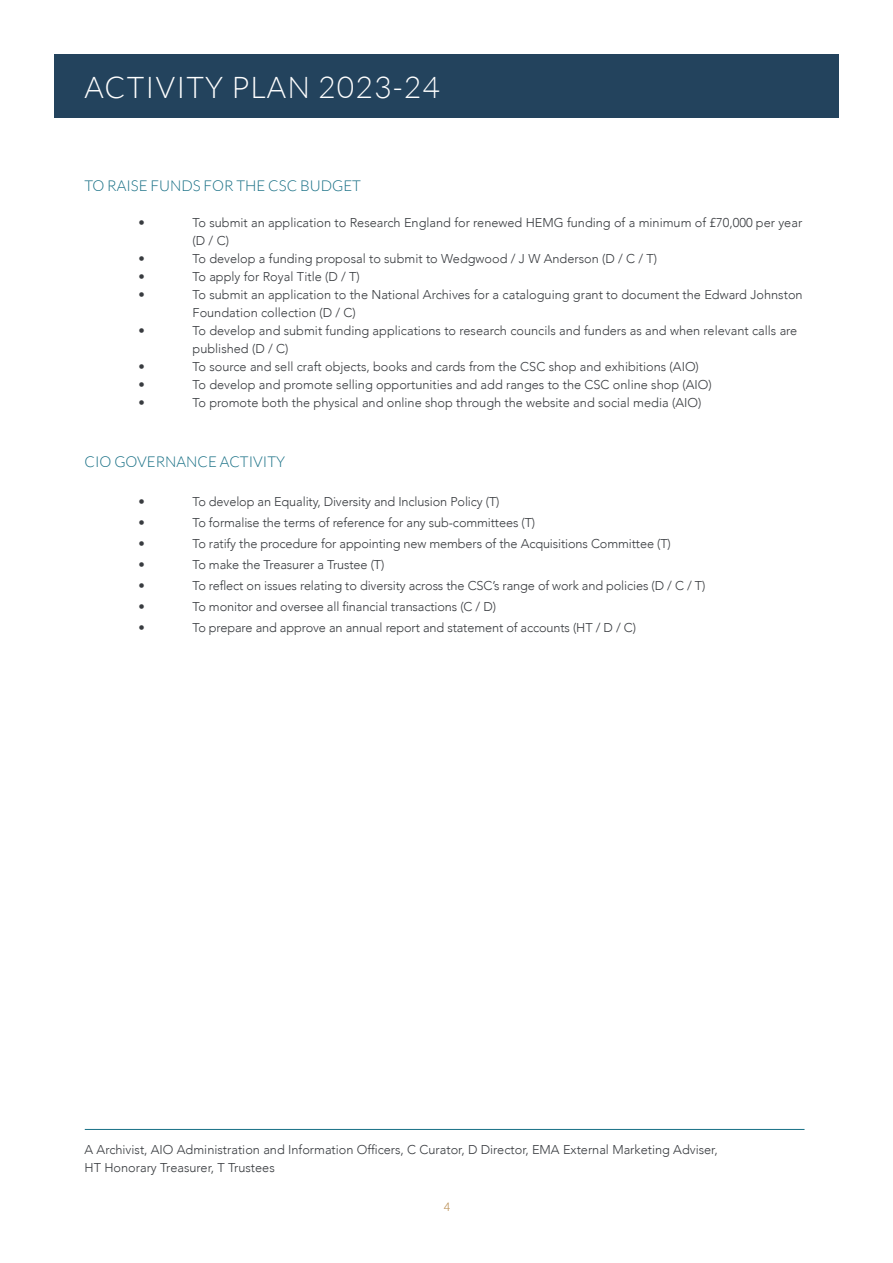
<style>
.page{position:relative;width:893px;height:1263px;background:#fff}
.page>*{position:absolute;margin:0;border:0;box-sizing:border-box;transform-origin:0 0}
.t1{font:300 30px "Lato";letter-spacing:.04em;color:#fff}
.t2{font:300 15px "Lato";color:#176f85}
.t3{font:300 12.75px/18px "Avenir";color:#383b3f}
.t4{font:300 12px "Helvetica Neue";color:#bb9056}
</style>
<div class="page">
<div style="left:54px;top:54px;width:785px;height:64px;background:#23435d"></div>
<hr style="left:85px;top:1129px;width:719px;height:1px;background:#176f85">
<p class="t1" style="left:85px;top:72px;width:357px">ACTIVITY PLAN 2023-24</p>
<p class="t2" style="left:85px;top:177px;width:278px">TO RAISE FUNDS FOR THE CSC BUDGET</p>
<p class="t3" style="left:139px;top:213px;width:8px">•</p>
<p class="t3" style="left:193px;top:213px;width:611px">To submit an application to Research England for renewed HEMG funding of a minimum of £70,000 per year (D / C)</p>
<p class="t3" style="left:139px;top:249px;width:8px">•</p>
<p class="t3" style="left:193px;top:249px;width:466px">To develop a funding proposal to submit to Wedgwood / J W Anderson (D / C / T)</p>
<p class="t3" style="left:139px;top:267px;width:8px">•</p>
<p class="t3" style="left:193px;top:267px;width:169px">To apply for Royal Title (D / T)</p>
<p class="t3" style="left:139px;top:285px;width:8px">•</p>
<p class="t3" style="left:193px;top:285px;width:612px">To submit an application to the National Archives for a cataloguing grant to document the Edward Johnston<br>Foundation collection (D / C)</p>
<p class="t3" style="left:139px;top:321px;width:8px">•</p>
<p class="t3" style="left:193px;top:321px;width:606px">To develop and submit funding applications to research councils and funders as and when relevant calls are published (D / C)</p>
<p class="t3" style="left:139px;top:357px;width:8px">•</p>
<p class="t3" style="left:193px;top:357px;width:508px">To source and sell craft objects, books and cards from the CSC shop and exhibitions (AIO)</p>
<p class="t3" style="left:139px;top:375px;width:8px">•</p>
<p class="t3" style="left:193px;top:375px;width:521px">To develop and promote selling opportunities and add ranges to the CSC online shop (AIO)</p>
<p class="t3" style="left:139px;top:393px;width:8px">•</p>
<p class="t3" style="left:193px;top:393px;width:510px">To promote both the physical and online shop through the website and social media (AIO)</p>
<p class="t2" style="left:85px;top:453px;width:202px">CIO GOVERNANCE ACTIVITY</p>
<p class="t3" style="left:139px;top:492px;width:8px">•</p>
<p class="t3" style="left:193px;top:492px;width:308px">To develop an Equality, Diversity and Inclusion Policy (T)</p>
<p class="t3" style="left:139px;top:513px;width:8px">•</p>
<p class="t3" style="left:193px;top:513px;width:344px">To formalise the terms of reference for any sub-committees (T)</p>
<p class="t3" style="left:139px;top:534px;width:8px">•</p>
<p class="t3" style="left:193px;top:534px;width:480px">To ratify the procedure for appointing new members of the Acquisitions Committee (T)</p>
<p class="t3" style="left:139px;top:555px;width:8px">•</p>
<p class="t3" style="left:193px;top:555px;width:193px">To make the Treasurer a Trustee (T)</p>
<p class="t3" style="left:139px;top:576px;width:8px">•</p>
<p class="t3" style="left:193px;top:576px;width:514px">To reflect on issues relating to diversity across the CSC’s range of work and policies (D / C / T)</p>
<p class="t3" style="left:139px;top:597px;width:8px">•</p>
<p class="t3" style="left:193px;top:597px;width:305px">To monitor and oversee all financial transactions (C / D)</p>
<p class="t3" style="left:139px;top:618px;width:8px">•</p>
<p class="t3" style="left:193px;top:618px;width:445px">To prepare and approve an annual report and statement of accounts (HT / D / C)</p>
<p class="t3" style="left:85px;top:1140px;width:635px">A Archivist, AIO Administration and Information Officers, C Curator, D Director, EMA External Marketing Adviser,</p>
<p class="t3" style="left:85px;top:1158px;width:192px">HT Honorary Treasurer, T Trustees</p>
<p class="t4" style="left:444px;top:1197px;width:8px">4</p>
</div>
